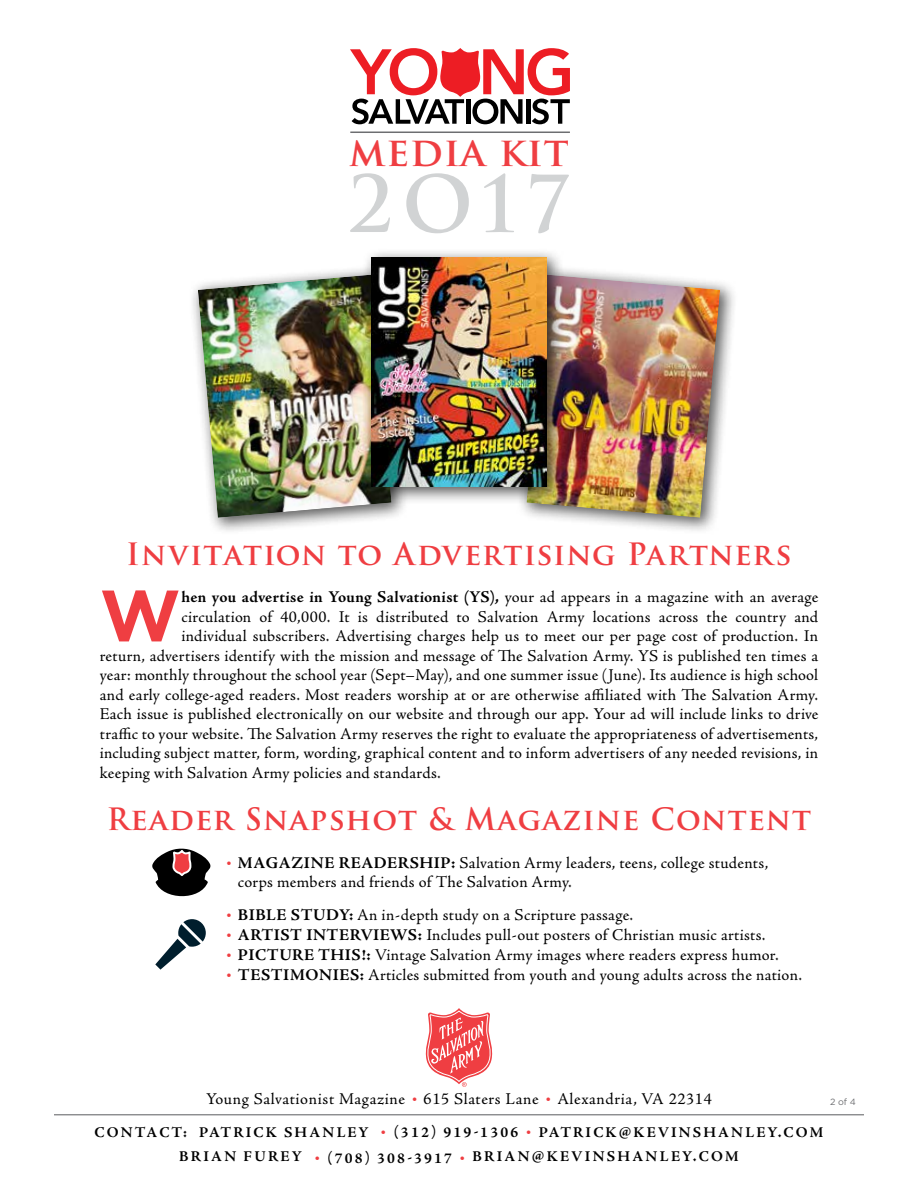
<style>
.page{position:relative;width:918px;height:1188px;background:#fff}
.page>*{position:absolute;margin:0;border:0;box-sizing:border-box;transform-origin:0 0}
.t1{font:700 76.5px "Trajan Pro";color:#d1d3d4}
.t2{font:700 72.15px "Gotham";color:#ef3e42}
.t3{font:700 39.6px "Trajan Pro";letter-spacing:.02em;color:#ef3e42}
.t4{font:700 30px "Trajan Pro";letter-spacing:.04em;color:#ef3e42}
.t5{font:16.5px/19.5px "Adobe Jenson Pro";letter-spacing:.015em;color:#000}
.t6{font:700 16.5px "Adobe Jenson Pro";letter-spacing:.01em;color:#000}
.t7{font:16.5px "Adobe Jenson Pro";letter-spacing:.035em;color:#000}
.t8{font:700 15px/24px "Adobe Jenson Pro";letter-spacing:.145em;color:#000;text-align:center}
.t9{font:9px "Gotham";color:#6d6e71}
.s1{font-weight:400}
.s2{font-family:"Gotham";font-size:13.5px;color:#ef3e42}
.s3{font-weight:700}
.s4{font-family:"Gotham";font-weight:400;font-size:13.5px;color:#ef3e42}
</style>
<div class="page">
<svg style="left:425px;top:1008px;width:68px;height:79px"></svg>
<svg style="left:152px;top:848px;width:59px;height:122px"></svg>
<hr style="left:350px;top:132px;width:220px;height:1px;background:#6d6e71">
<svg style="left:350px;top:48px;width:220px;height:76px"></svg>
<div style="left:517px;top:265px;width:221px;height:270px;background:#000;opacity:.65"></div>
<img style="left:526px;top:275px;width:194px;height:243px">
<div style="left:188px;top:265px;width:221px;height:270px;background:#000;opacity:.65"></div>
<img style="left:198px;top:275px;width:194px;height:243px">
<div style="left:361px;top:247px;width:203px;height:258px;background:#000;opacity:.65"></div>
<img style="left:372px;top:258px;width:174px;height:229px">
<hr style="left:54px;top:1114px;width:810px;height:1px;background:#6d6e71">
<h3 class="t3" style="left:349px;top:127px;width:221px">media kit</h3>
<h1 class="t1" style="left:347px;top:157px;width:225px">2O17</h1>
<h3 class="t4" style="left:126px;top:535px;width:667px">Invitation to Advertising Partners</h3>
<h2 class="t2" style="left:100px;top:574px;width:83px">W</h2>
<p class="t6" style="left:181px;top:588px;width:638px">hen you advertise in Young Salvationist (YS), <span class="s1">your ad appears in a magazine with an average</span></p>
<p class="t5" style="left:181px;top:607px;width:638px">circulation of 40,000. It is distributed to Salvation Army locations across the country and</p>
<p class="t5" style="left:181px;top:626px;width:638px">individual subscribers. Advertising charges help us to meet our per page cost of production. In</p>
<p class="t5" style="left:100px;top:646px;width:720px">return, advertisers identify with the mission and message of The Salvation Army. YS is published ten times a</p>
<p class="t5" style="left:100px;top:666px;width:720px">year: monthly throughout the school year (Sept–May), and one summer issue (June). Its audience is high school</p>
<p class="t5" style="left:100px;top:685px;width:720px">and early college-aged readers. Most readers worship at or are otherwise affiliated with The Salvation Army.</p>
<p class="t5" style="left:100px;top:705px;width:720px">Each issue is published electronically on our website and through our app. Your ad will include links to drive</p>
<p class="t5" style="left:100px;top:724px;width:720px">traffic to your website. The Salvation Army reserves the right to evaluate the appropriateness of advertisements,</p>
<p class="t5" style="left:100px;top:744px;width:720px">including subject matter, form, wording, graphical content and to inform advertisers of any needed revisions, in</p>
<p class="t5" style="left:100px;top:763px;width:343px">keeping with Salvation Army policies and standards.</p>
<h3 class="t4" style="left:107px;top:800px;width:706px">Reader Snapshot &amp; Magazine Content</h3>
<p class="t5" style="left:238px;top:853px;width:532px;text-indent:-12px"><span class="s2">•</span> <span class="s3">MAGAZINE READERSHIP:</span> Salvation Army leaders, teens, college students, corps members and friends of The Salvation Army.</p>
<p class="t5" style="left:226px;top:906px;width:409px"><span class="s2">•</span> <span class="s3">BIBLE STUDY:</span> An in-depth study on a Scripture passage.</p>
<p class="t5" style="left:226px;top:926px;width:541px"><span class="s2">•</span> <span class="s3">ARTIST INTERVIEWS:</span> Includes pull-out posters of Christian music artists.</p>
<p class="t5" style="left:226px;top:945px;width:554px"><span class="s2">•</span> <span class="s3">PICTURE THIS!:</span> Vintage Salvation Army images where readers express humor.</p>
<p class="t5" style="left:226px;top:965px;width:578px"><span class="s2">•</span> <span class="s3">TESTIMONIES:</span> Articles submitted from youth and young adults across the nation.</p>
<p class="t7" style="left:206px;top:1089px;width:507px">Young Salvationist Magazine <span class="s2">•</span> 615 Slaters Lane <span class="s2">•</span> Alexandria, VA 22314</p>
<p class="t8" style="left:95px;top:1121px;width:730px">CONTACT: PATRICK SHANLEY <span class="s4">•</span> (312) 919-1306 <span class="s4">•</span> PATRICK@KEVINSHANLEY.COM<br>BRIAN FUREY <sub>•</sub> (708) 308-3917 <sub>•</sub> BRIAN@KEVINSHANLEY.COM</p>
<p class="t9" style="left:830px;top:1097px;width:27px">2 of 4</p>
</div>
